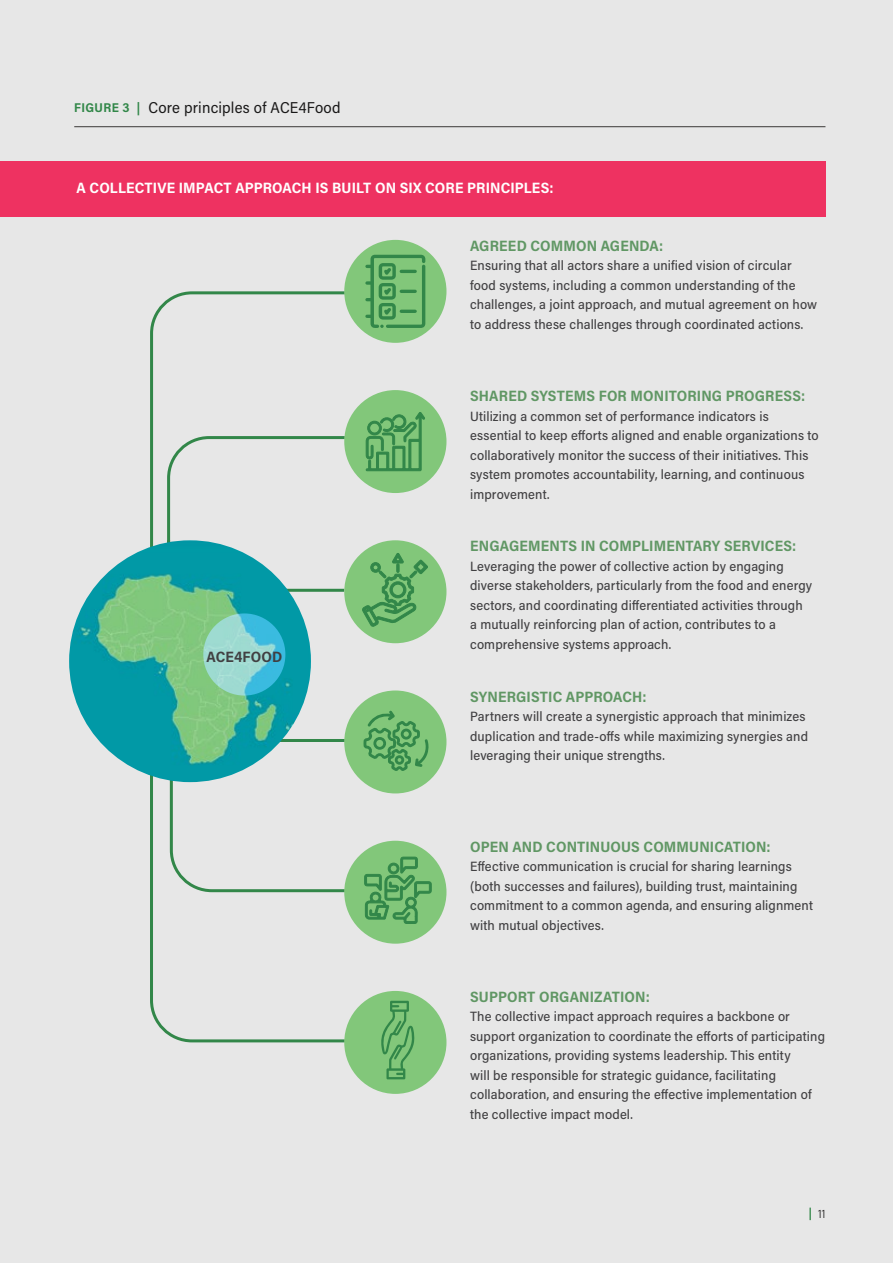
<style>
.page{position:relative;width:893px;height:1263px;background:#e7e7e7}
.page>*{position:absolute;margin:0;border:0;box-sizing:border-box;transform-origin:0 0}
.t1{font:15.75px "Acumin Pro Semi Cond";letter-spacing:.01em;color:#191818}
.t2{font:700 15px "Acumin Pro Semi Cond";letter-spacing:.01em;color:#609764}
.t3{font:700 15px "Acumin Pro Semi Cond";letter-spacing:.01em;color:#fff}
.t4{font:700 15px "Acumin Pro Semi Cond";letter-spacing:.005em;color:#414042}
.t5{font:500 13.5px/19.5px "Acumin Pro Semi Cond";letter-spacing:.01em;color:#414042}
.t6{font:300 12px "Acumin Pro Semi Cond";color:#191818}
.s1{font-weight:700;font-size:12.75px;color:#328749}
.s2{font-weight:700;color:#328749}
</style>
<div class="page">
<svg style="left:150px;top:291px;width:198px;height:331px"></svg>
<svg style="left:149px;top:766px;width:199px;height:277px"></svg>
<svg style="left:168px;top:768px;width:180px;height:126px"></svg>
<svg style="left:279px;top:672px;width:65px;height:71px"></svg>
<svg style="left:166px;top:435px;width:182px;height:158px"></svg>
<img style="left:69px;top:540px;width:242px;height:242px;border-radius:121px">
<svg style="left:203px;top:613px;width:82px;height:82px;background:#7ccfd5"></svg>
<div style="left:344px;top:240px;width:102px;height:103px;background:#82c77a;border-radius:50%"></div>
<svg style="left:365px;top:255px;width:60px;height:73px"></svg>
<div style="left:344px;top:390px;width:102px;height:103px;background:#82c77a;border-radius:50%"></div>
<svg style="left:365px;top:412px;width:60px;height:59px"></svg>
<div style="left:344px;top:540px;width:102px;height:103px;background:#82c77a;border-radius:50%"></div>
<svg style="left:362px;top:553px;width:66px;height:74px"></svg>
<div style="left:344px;top:690px;width:102px;height:103px;background:#82c77a;border-radius:50%"></div>
<svg style="left:363px;top:697px;width:66px;height:74px"></svg>
<div style="left:344px;top:841px;width:102px;height:103px;background:#82c77a;border-radius:50%"></div>
<svg style="left:364px;top:857px;width:68px;height:74px"></svg>
<div style="left:344px;top:991px;width:102px;height:103px;background:#82c77a;border-radius:50%"></div>
<svg style="left:381px;top:1001px;width:34px;height:78px"></svg>
<hr style="left:74px;top:126px;width:751px;height:1px;background:#3b3837">
<div style="left:0;top:161px;width:825px;height:55px;background:#ee3261"></div>
<p class="t1" style="left:74px;top:96px;width:268px"><span class="s1">FIGURE 3 |</span> Core principles of ACE4Food</p>
<p class="t3" style="left:77px;top:178px;width:478px">A COLLECTIVE IMPACT APPROACH IS BUILT ON SIX CORE PRINCIPLES:</p>
<p class="t4" style="left:207px;top:646px;width:77px">ACE4FOOD</p>
<p class="t2" style="left:470px;top:235px;width:195px">AGREED COMMON AGENDA:</p>
<p class="t5" style="left:470px;top:255px;width:349px">Ensuring that all actors share a unified vision of circular food systems, including a common understanding of the challenges, a joint approach, and mutual agreement on how to address these challenges through coordinated actions.</p>
<p class="t2" style="left:470px;top:385px;width:337px">SHARED SYSTEMS FOR MONITORING PROGRESS:</p>
<p class="t5" style="left:470px;top:406px;width:350px">Utilizing a common set of performance indicators is essential to keep efforts aligned and enable organizations to collaboratively monitor the success of their initiatives. This system promotes accountability, learning, and continuous improvement.</p>
<p class="t2" style="left:470px;top:535px;width:328px">ENGAGEMENTS IN COMPLIMENTARY SERVICES:</p>
<p class="t5" style="left:470px;top:556px;width:344px">Leveraging the power of collective action by engaging diverse stakeholders, particularly from the food and energy sectors, and coordinating differentiated activities through a mutually reinforcing plan of action, contributes to a comprehensive systems approach.</p>
<p class="t2" style="left:470px;top:686px;width:178px">SYNERGISTIC APPROACH:</p>
<p class="t5" style="left:470px;top:706px;width:339px">Partners will create a synergistic approach that minimizes duplication and trade-offs while maximizing synergies and leveraging their unique strengths.</p>
<p class="t2" style="left:470px;top:836px;width:302px">OPEN AND CONTINUOUS COMMUNICATION:</p>
<p class="t5" style="left:470px;top:856px;width:344px">Effective communication is crucial for sharing learnings (both successes and failures), building trust, maintaining commitment to a common agenda, and ensuring alignment with mutual objectives.</p>
<p class="t2" style="left:470px;top:986px;width:181px">SUPPORT ORGANIZATION:</p>
<p class="t5" style="left:470px;top:1006px;width:356px">The collective impact approach requires a backbone or support organization to coordinate the efforts of participating organizations, providing systems leadership. This entity<br>will be responsible for strategic guidance, facilitating collaboration, and ensuring the effective implementation of the collective impact model.</p>
<p class="t6" style="left:809px;top:1205px;width:18px"><span class="s2">|</span> 11</p>
</div>
